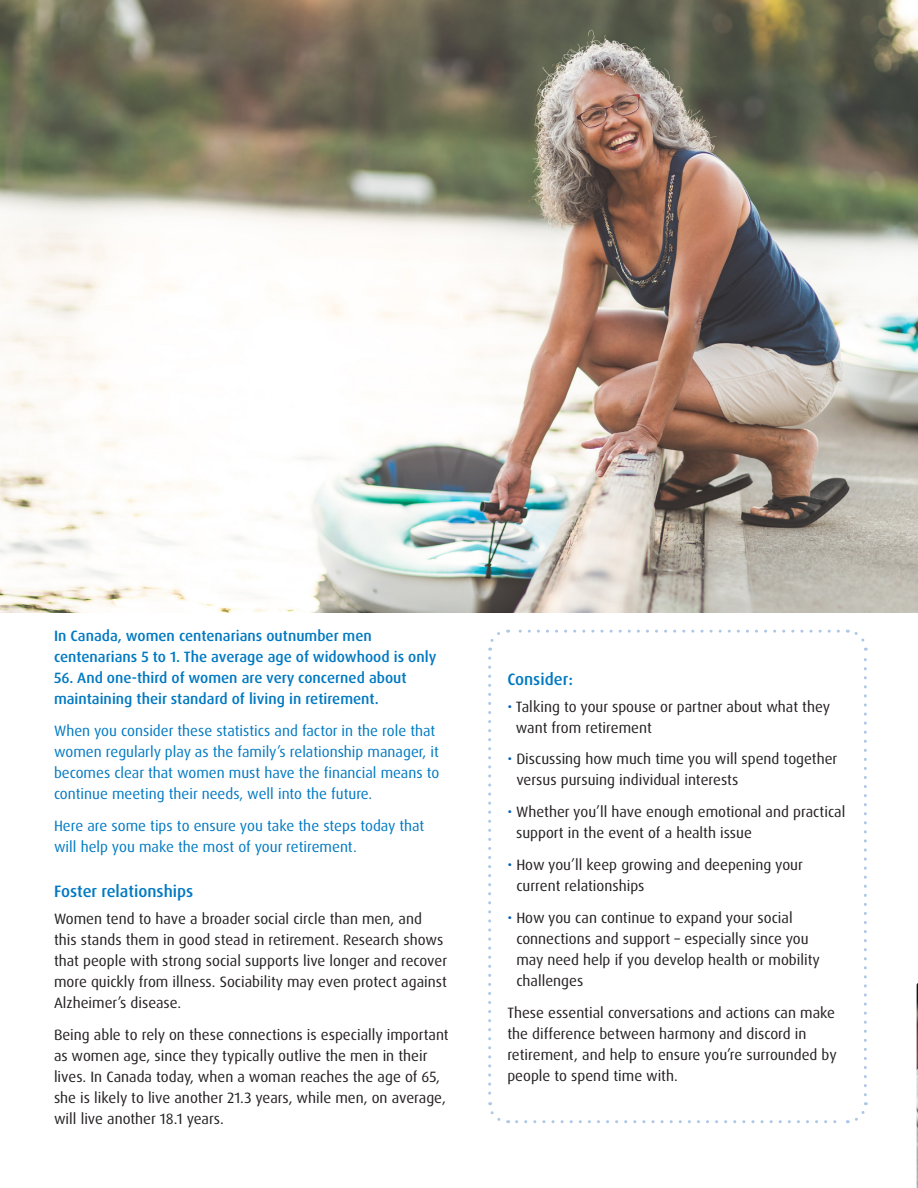
<style>
.page{position:relative;width:918px;height:1188px;background:#fff}
.page>*{position:absolute;margin:0;border:0;box-sizing:border-box;transform-origin:0 0}
.t1{font:500 16.5px "Dax Pro";color:#0079c2}
.t2{font:15px/21px "Dax Pro";color:#231f20}
.t3{font:15px/21px "Dax Pro";color:#0079c2}
.t4{font:500 15px/21px "Dax Pro";color:#0079c2}
.s1{color:#005fb9}
</style>
<div class="page">
<img style="left:0;top:0;width:918px;height:612px">
<svg style="left:488px;top:658px;width:21px;height:466px"></svg>
<svg style="left:517px;top:1102px;width:351px;height:21px"></svg>
<svg style="left:847px;top:629px;width:20px;height:466px"></svg>
<svg style="left:488px;top:629px;width:350px;height:22px"></svg>
<img style="left:917px;top:983px;width:1px;height:205px">
<p class="t4" style="left:54px;top:626px;width:384px">In Canada, women centenarians outnumber men centenarians 5 to 1. The average age of widowhood is only</p>
<p class="t4" style="left:54px;top:668px;width:354px">56. And one-third of women are very concerned about maintaining their standard of living in retirement.</p>
<p class="t3" style="left:54px;top:721px;width:387px">When you consider these statistics and factor in the role that women regularly play as the family’s relationship manager, it becomes clear that women must have the financial means to continue meeting their needs, well into the future.</p>
<p class="t3" style="left:54px;top:815px;width:372px">Here are some tips to ensure you take the steps today that will help you make the most of your retirement.</p>
<p class="t1" style="left:54px;top:881px;width:141px">Foster relationships</p>
<p class="t2" style="left:54px;top:908px;width:395px">Women tend to have a broader social circle than men, and this stands them in good stead in retirement. Research shows that people with strong social supports live longer and recover more quickly from illness. Sociability may even protect against Alzheimer’s disease.</p>
<p class="t2" style="left:54px;top:1024px;width:396px">Being able to rely on these connections is especially important as women age, since they typically outlive the men in their lives. In Canada today, when a woman reaches the age of 65, she is likely to live another 21.3 years, while men, on average, will live another 18.1 years.</p>
<p class="t1" style="left:507px;top:669px;width:67px">Consider:</p>
<p class="t2" style="left:516px;top:696px;width:316px;text-indent:-9px"><span class="s1">•</span> Talking to your spouse or partner about what they want from retirement</p>
<p class="t2" style="left:516px;top:749px;width:323px;text-indent:-9px"><span class="s1">•</span> Discussing how much time you will spend together versus pursuing individual interests</p>
<p class="t2" style="left:516px;top:802px;width:331px;text-indent:-9px"><span class="s1">•</span> Whether you’ll have enough emotional and practical support in the event of a health issue</p>
<p class="t2" style="left:516px;top:854px;width:288px;text-indent:-9px"><span class="s1">•</span> How you’ll keep growing and deepening your current relationships</p>
<p class="t2" style="left:516px;top:907px;width:305px;text-indent:-9px"><span class="s1">•</span> How you can continue to expand your social connections and support – especially since you may need help if you develop health or mobility challenges</p>
<p class="t2" style="left:507px;top:1002px;width:331px">These essential conversations and actions can make the difference between harmony and discord in retirement, and help to ensure you’re surrounded by people to spend time with.</p>
</div>
